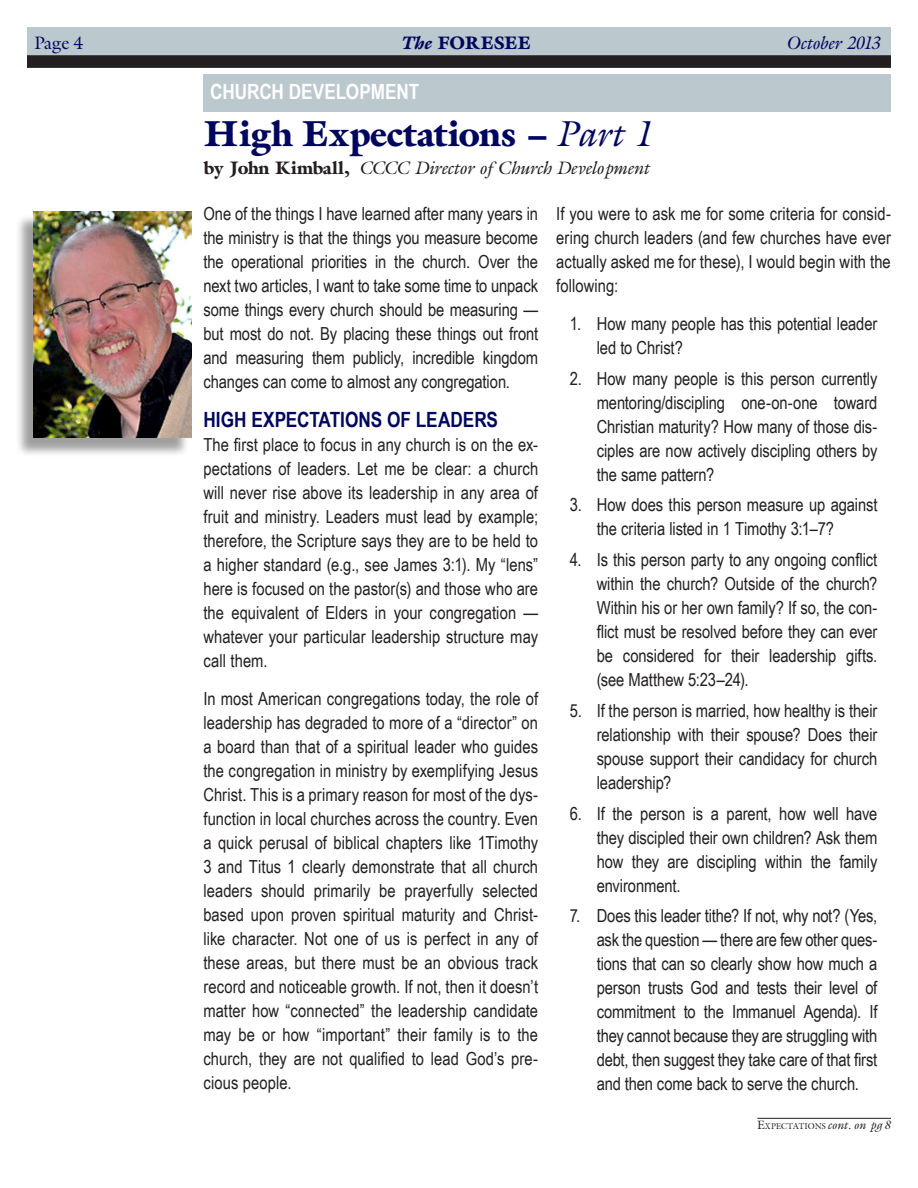
<style>
.page{position:relative;width:918px;height:1188px;background:#fff}
.page>*{position:absolute;margin:0;border:0;box-sizing:border-box;transform-origin:0 0}
.Headlines{font:700 36px "Acanthus Black S Si";letter-spacing:-.005em;color:#00065e}
.Arial_SubHead{font:700 21px "Arial Narrow";color:#00065e}
.Features{font:700 21px "Arial Narrow";color:#fff}
.Body_Text{font:18px/24px "Arial Narrow";letter-spacing:.005em;color:#231f20;text-align:justify}
.List_Paragraph{font:18px/24px "Arial Narrow";letter-spacing:-.005em;color:#231f20;text-align:justify}
.By_LIne{font:italic 18px "Acanthus S Si";letter-spacing:.01em;color:#231f20}
.t1{font:18px "Acanthus Black S Si";letter-spacing:-.01em;color:#00065e}
.t2{font:italic 18px "Acanthus S Si";letter-spacing:.005em;color:#00065e}
.t3{font:18px "Acanthus S Si";color:#00065e}
.Cont_Page_to{font:8.4px "Acanthus S Si";letter-spacing:.015em;color:#231f20}
.s1{font-style:italic}
.s2{font-family:"Acanthus S Si";font-weight:400;font-style:italic}
.s3{font-family:"Acanthus Black S Si";font-weight:700;font-style:normal}
.s4{font-size:12px}
.s5{font-style:italic;font-size:12px}
</style>
<div class="page">
<div style="left:27px;top:27px;width:864px;height:29px;background:#bbc8ce"></div>
<div style="left:27px;top:56px;width:864px;height:12px;background:#231f20"></div>
<div style="left:203px;top:74px;width:688px;height:38px;background:#bbc8ce"></div>
<div style="left:15px;top:214px;width:175px;height:244px;background:#231f20;opacity:.43"></div>
<img style="left:33px;top:211px;width:158px;height:227px">
<hr style="left:757px;top:1118px;width:134px;height:1px;background:#231f20">
<p class="t3" style="left:35px;top:31px;width:50px">Page 4</p>
<p class="t1" style="left:403px;top:31px;width:129px"><span class="s1">The</span>TheFORESEE</p>
<p class="t2" style="left:787px;top:31px;width:95px">October 2013</p>
<p class="t1" style="left:454px;top:31px;width:64px">Foresee</p>
<p class="t2" style="left:872px;top:31px;width:10px">2</p>
<p class="Features" style="left:210px;top:76px;width:211px">CHURCH DEVELOPMENT</p>
<p class="Headlines" style="left:203px;top:111px;width:450px">High Expectations – <span class="s2">Part 1</span></p>
<p class="By_LIne" style="left:203px;top:156px;width:449px"><span class="s3">by John Kimball,</span> CCCC Director of Church Development</p>
<p class="Body_Text" style="left:203px;top:201px;width:336px">One of the things I have learned after many years in the ministry is that the things you measure become the operational priorities in the church. Over the next two articles, I want to take some time to unpack some things every church should be measuring — but most do not. By placing these things out front and measuring them publicly, incredible kingdom changes can come to almost any congregation.</p>
<p class="Arial_SubHead" style="left:203px;top:404px;width:296px">HIGH EXPECTATIONS OF LEADERS</p>
<p class="Body_Text" style="left:203px;top:432px;width:336px">The first place to focus in any church is on the ex&shy;pectations of leaders. Let me be clear: a church will never rise above its leadership in any area of fruit and ministry. Leaders must lead by example; therefore, the Scripture says they are to be held to a higher standard (e.g., see James 3:1). My “lens” here is focused on the pastor(s) and those who are the equivalent of Elders in your congregation — whatever your particular leadership structure may call them.</p>
<p class="Body_Text" style="left:203px;top:686px;width:336px">In most American congregations today, the role of leadership has degraded to more of a “director” on a board than that of a spiritual leader who guides the congregation in ministry by exemplifying Jesus Christ. This is a primary reason for most of the dys&shy;function in local churches across the country. Even a quick perusal of biblical chapters like 1Timothy 3 and Titus 1 clearly demonstrate that all church leaders should primarily be prayerfully selected based upon proven spiritual maturity and Christ&shy;like character. Not one of us is perfect in any of these areas, but there must be an obvious track record and noticeable growth. If not, then it doesn’t matter how “connected” the leadership candidate may be or how “important” their family is to the church, they are not qualified to lead God’s pre&shy;cious people.</p>
<p class="Body_Text" style="left:556px;top:201px;width:336px">If you were to ask me for some criteria for consid&shy;ering church leaders (and few churches have ever actually asked me for these), I would begin with the following:</p>
<p class="List_Paragraph" style="left:597px;top:311px;width:282px;text-indent:-27px">1. How many people has this potential leader led to Christ?</p>
<p class="List_Paragraph" style="left:597px;top:366px;width:282px;text-indent:-27px">2. How many people is this person currently mentoring/discipling one-on-one toward Christian maturity? How many of those dis&shy;ciples are now actively discipling others by the same pattern?</p>
<p class="List_Paragraph" style="left:597px;top:492px;width:282px;text-indent:-27px">3. How does this person measure up against the criteria listed in 1 Timothy 3:1–7?</p>
<p class="List_Paragraph" style="left:597px;top:547px;width:282px;text-indent:-27px">4. Is this person party to any ongoing conflict within the church? Outside of the church?<br>Within his or her own family? If so, the con&shy;flict must be resolved before they can ever be considered for their leadership gifts. (see Matthew 5:23–24).</p>
<p class="List_Paragraph" style="left:597px;top:698px;width:282px;text-indent:-27px">5. If the person is married, how healthy is their relationship with their spouse? Does their spouse support their candidacy for church leadership?</p>
<p class="List_Paragraph" style="left:597px;top:801px;width:282px;text-indent:-27px">6. If the person is a parent, how well have they discipled their own children? Ask them how they are discipling within the family environment.</p>
<p class="List_Paragraph" style="left:597px;top:903px;width:282px;text-indent:-27px">7. Does this leader tithe? If not, why not? (Yes, ask the question — there are few other ques&shy;tions that can so clearly show how much a person trusts God and tests their level of commitment to the Immanuel Agenda). If they cannot because they are struggling with debt, then suggest they take care of that first and then come back to serve the church.</p>
<p class="Cont_Page_to" style="left:757px;top:1120px;width:135px"><span class="s4">E</span>XPECTATIONS <span class="s5">cont. on pg 8</span></p>
</div>
